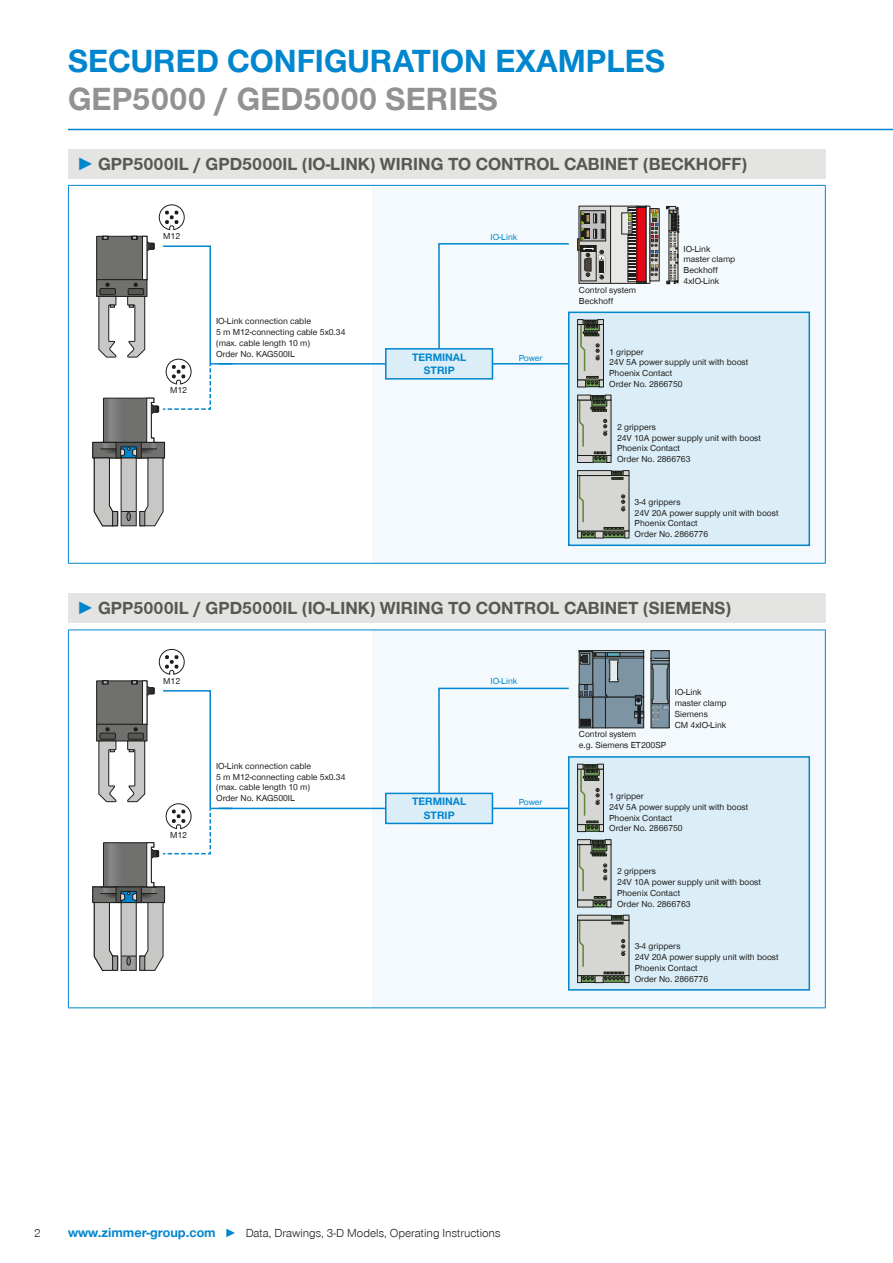
<style>
.page{position:relative;width:893px;height:1263px;background:#fff}
.page>*{position:absolute;margin:0;border:0;box-sizing:border-box;transform-origin:0 0}
.CB_AF_Headline_22_25{font:700 33px/37.5px "Zimmer Group Sans Global";color:#0086ce}
.t1{font:700 18px "Zimmer Group Sans Global";color:#575756}
.CB_AF_Seitenzahl_lin{font:300 12px "Zimmer Group Sans Global";color:#1d1d1b}
.t2{font:700 11.1px/13.2px "Zimmer Group Sans Global";color:#0086ce;text-align:center}
.t3{font:9px/10.8px "Zimmer Group Sans Global";color:#1d1d1b}
.t4{font:9px "Zimmer Group Sans Global";color:#0086ce}
.t5{font:9px "Zimmer Group Sans";color:#1d1d1b}
.s1{color:#939292}
.s2{font-family:"Zimmer Group Sans";color:#0086ce}
.s3{font-weight:700;font-size:13.5px;color:#0086ce}
.s4{color:#0086ce}
</style>
<div class="page">
<hr style="left:68px;top:129px;width:825px;height:1px;background:#0086ce">
<div style="left:68px;top:149px;width:757px;height:30px;background:#e4e4e3"></div>
<hr style="left:68px;top:185px;width:758px;height:1px;background:#0086ce">
<hr style="left:68px;top:186px;width:1px;height:377px;background:#0086ce">
<hr style="left:825px;top:186px;width:1px;height:377px;background:#0086ce">
<hr style="left:68px;top:563px;width:758px;height:1px;background:#0086ce">
<hr style="left:825px;top:149px;width:1px;height:30px;background:#e4e4e3">
<div style="left:373px;top:186px;width:452px;height:377px;background:#f3f9fc"></div>
<div style="left:569px;top:312px;width:240px;height:233px;background:#dbedf7"></div>
<div style="left:568px;top:312px;width:242px;height:234px;border:2px solid #0086ce"></div>
<hr style="left:493px;top:363px;width:76px;height:1px;background:#0086ce">
<svg style="left:577px;top:395px;width:34px;height:68px;background:#a4a8a1"></svg>
<svg style="left:577px;top:470px;width:52px;height:68px;background:#b2b5b0"></svg>
<svg style="left:577px;top:319px;width:27px;height:68px;background:#979b93"></svg>
<svg style="left:438px;top:243px;width:132px;height:107px"></svg>
<div style="left:610px;top:206px;width:27px;height:77px;background:#e9e8e6"></div>
<div style="left:621px;top:213px;width:11px;height:21px;border:1px solid #1d1d1b"></div>
<svg style="left:628px;top:206px;width:32px;height:78px;background:#915959"></svg>
<svg style="left:577px;top:206px;width:34px;height:78px;background:#8e8d89"></svg>
<svg style="left:666px;top:206px;width:13px;height:78px"></svg>
<div style="left:386px;top:349px;width:106px;height:30px;background:#dbedf7"></div>
<div style="left:385px;top:348px;width:108px;height:32px;border:2px solid #0086ce"></div>
<hr style="left:210px;top:363px;width:176px;height:2px;background:#0086ce">
<svg style="left:159px;top:204px;width:26px;height:26px"></svg>
<svg style="left:92px;top:236px;width:120px;height:290px"></svg>
<div style="left:128px;top:289px;width:16px;height:6px;background:#575756"></div>
<div style="left:128px;top:288px;width:16px;height:7px;border:1px solid #1d1d1b"></div>
<div style="left:68px;top:593px;width:757px;height:30px;background:#e4e4e3"></div>
<hr style="left:68px;top:629px;width:758px;height:1px;background:#0086ce">
<hr style="left:68px;top:630px;width:1px;height:377px;background:#0086ce">
<hr style="left:825px;top:630px;width:1px;height:377px;background:#0086ce">
<hr style="left:68px;top:1007px;width:758px;height:1px;background:#0086ce">
<hr style="left:825px;top:593px;width:1px;height:30px;background:#e4e4e3">
<div style="left:373px;top:630px;width:452px;height:377px;background:#f3f9fc"></div>
<div style="left:569px;top:757px;width:240px;height:233px;background:#dbedf7"></div>
<div style="left:568px;top:756px;width:242px;height:234px;border:2px solid #0086ce"></div>
<hr style="left:492px;top:808px;width:77px;height:1px;background:#0086ce">
<svg style="left:577px;top:839px;width:34px;height:68px;background:#a5a8a1"></svg>
<svg style="left:577px;top:915px;width:52px;height:68px;background:#b2b4af"></svg>
<svg style="left:577px;top:764px;width:27px;height:68px;background:#969b92"></svg>
<svg style="left:437px;top:687px;width:133px;height:108px"></svg>
<div style="left:579px;top:697px;width:14px;height:31px;border:1px solid #1d1d1b"></div>
<div style="left:593px;top:697px;width:12px;height:31px;background:#7c94a4"></div>
<div style="left:593px;top:697px;width:13px;height:31px;border:1px solid #1d1d1b"></div>
<div style="left:605px;top:697px;width:39px;height:31px;background:#7c94a4"></div>
<div style="left:605px;top:697px;width:39px;height:31px;border:1px solid #1d1d1b"></div>
<div style="left:580px;top:719px;width:11px;height:7px;border:1px solid #1d1d1b"></div>
<svg style="left:579px;top:650px;width:65px;height:75px"></svg>
<div style="left:651px;top:651px;width:18px;height:77px;background:#7c94a4"></div>
<div style="left:651px;top:650px;width:18px;height:78px;border:1px solid #1d1d1b"></div>
<div style="left:651px;top:658px;width:18px;height:3px;border:1px solid #1d1d1b"></div>
<svg style="left:652px;top:659px;width:17px;height:66px"></svg>
<div style="left:386px;top:793px;width:106px;height:30px;background:#dbedf7"></div>
<div style="left:385px;top:793px;width:108px;height:31px;border:2px solid #0086ce"></div>
<hr style="left:210px;top:808px;width:176px;height:1px;background:#0086ce">
<svg style="left:92px;top:649px;width:120px;height:322px"></svg>
<div style="left:128px;top:733px;width:16px;height:6px;background:#575756"></div>
<div style="left:128px;top:733px;width:16px;height:6px;border:1px solid #1d1d1b"></div>
<p class="CB_AF_Headline_22_25" style="left:68px;top:42px;width:599px">SECURED CONFIGURATION EXAMPLES<br><span class="s1">GEP5000 / GED5000 SERIES</span></p>
<p class="t1" style="left:77px;top:153px;width:672px"><span class="s2">►</span> GPP5000IL / GPD5000IL (IO-LINK) WIRING TO CONTROL CABINET (BECKHOFF)</p>
<p class="t5" style="left:163px;top:230px;width:18px">M12</p>
<p class="t5" style="left:170px;top:384px;width:18px">M12</p>
<p class="t3" style="left:216px;top:316px;width:131px">IO-Link connection cable<br>5 m M12-connecting cable 5x0.34 (max. cable length 10 m)<br>Order No. KAG500IL</p>
<p class="t4" style="left:491px;top:231px;width:28px">IO-Link</p>
<p class="t2" style="left:412px;top:350px;width:56px">TERMINAL<br>STRIP</p>
<p class="t4" style="left:519px;top:352px;width:25px">Power</p>
<p class="t3" style="left:579px;top:284px;width:59px">Control system<br>Beckhoff</p>
<p class="t3" style="left:684px;top:243px;width:53px">IO-Link master clamp<br>Beckhoff<br>4xIO-Link</p>
<p class="t3" style="left:609px;top:346px;width:141px">1 gripper<br>24V 5A power supply unit with boost<br>Phoenix Contact<br>Order No. 2866750</p>
<p class="t3" style="left:617px;top:421px;width:145px">2 grippers<br>24V 10A power supply unit with boost<br>Phoenix Contact<br>Order No. 2866763</p>
<p class="t3" style="left:635px;top:496px;width:145px">3-4 grippers<br>24V 20A power supply unit with boost<br>Phoenix Contact<br>Order No. 2866776</p>
<p class="t1" style="left:77px;top:597px;width:656px"><span class="s2">►</span> GPP5000IL / GPD5000IL (IO-LINK) WIRING TO CONTROL CABINET (SIEMENS)</p>
<p class="t5" style="left:163px;top:675px;width:18px">M12</p>
<p class="t5" style="left:170px;top:829px;width:18px">M12</p>
<p class="t3" style="left:216px;top:760px;width:131px">IO-Link connection cable<br>5 m M12-connecting cable 5x0.34 (max. cable length 10 m)<br>Order No. KAG500IL</p>
<p class="t4" style="left:490px;top:676px;width:28px">IO-Link</p>
<p class="t2" style="left:412px;top:795px;width:56px">TERMINAL<br>STRIP</p>
<p class="t4" style="left:519px;top:797px;width:25px">Power</p>
<p class="t3" style="left:579px;top:728px;width:89px">Control system<br>e.g. Siemens ET200SP</p>
<p class="t3" style="left:675px;top:687px;width:53px">IO-Link master clamp<br>Siemens<br>CM 4xIO-Link</p>
<p class="t3" style="left:609px;top:790px;width:141px">1 gripper<br>24V 5A power supply unit with boost<br>Phoenix Contact<br>Order No. 2866750</p>
<p class="t3" style="left:617px;top:866px;width:145px">2 grippers<br>24V 10A power supply unit with boost<br>Phoenix Contact<br>Order No. 2866763</p>
<p class="t3" style="left:635px;top:941px;width:145px">3-4 grippers<br>24V 20A power supply unit with boost<br>Phoenix Contact<br>Order No. 2866776</p>
<p class="CB_AF_Seitenzahl_lin" style="left:34px;top:1226px;width:8px">2</p>
<p class="CB_AF_Seitenzahl_lin" style="left:68px;top:1226px;width:434px"><span class="s3">www.zimmer-group.com</span> <span class="s4">►</span> Data, Drawings, 3-D Models, Operating Instructions</p>
</div>
